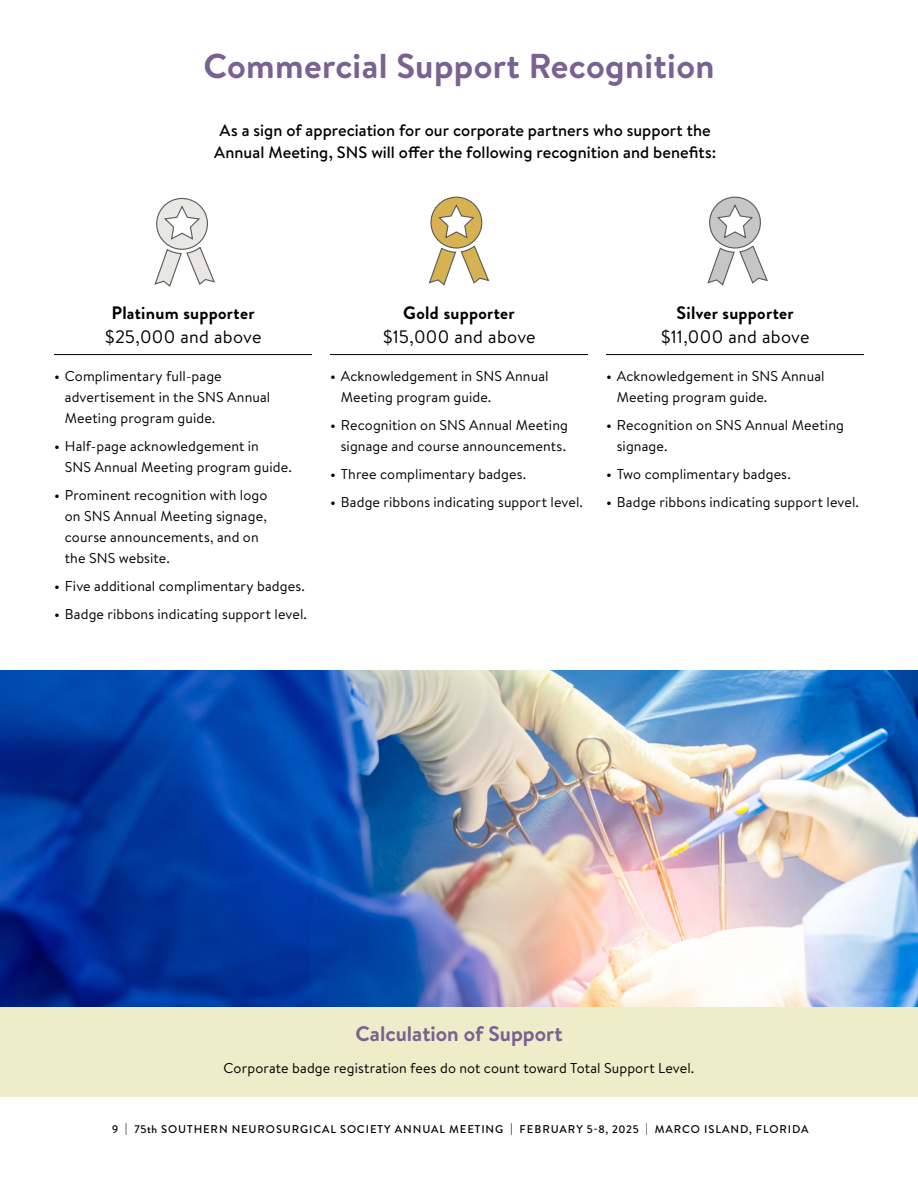
<style>
.page{position:relative;width:918px;height:1188px;background:#fff}
.page>*{position:absolute;margin:0;border:0;box-sizing:border-box;transform-origin:0 0}
.t1{font:700 34.5px "Brandon Text";letter-spacing:.01em;color:#796191}
.t2{font:700 21px "Brandon Text";color:#796191}
.t3{font:700 18px "Brandon Grotesque";letter-spacing:.015em;color:#000}
.t4{font:18px "Brandon Text";letter-spacing:.02em;color:#000}
.t5{font:500 16.5px/22.5px "Brandon Text";color:#000;text-align:center}
.t6{font:14.25px/21px "Brandon Text";letter-spacing:.01em;color:#000}
.t7{font:500 11.25px "Brandon Grotesque";letter-spacing:.08em;color:#000}
.s1{font-family:"Brandon Grotesque";font-size:16.5px}
</style>
<div class="page">
<img style="left:0;top:670px;width:918px;height:337px">
<div style="left:0;top:1007px;width:918px;height:90px;background:#efecc9"></div>
<hr style="left:54px;top:354px;width:258px;height:1px;background:#000">
<hr style="left:330px;top:354px;width:258px;height:1px;background:#000">
<hr style="left:606px;top:354px;width:258px;height:1px;background:#000">
<svg style="left:154px;top:197px;width:61px;height:90px"></svg>
<svg style="left:428px;top:196px;width:62px;height:90px"></svg>
<svg style="left:707px;top:196px;width:61px;height:90px"></svg>
<h1 class="t1" style="left:203px;top:42px;width:513px">Commercial Support Recognition</h1>
<p class="t5" style="left:214px;top:118px;width:503px">As a sign of appreciation for our corporate partners who support the<br>Annual Meeting, SNS will offer the following recognition and benefits:</p>
<p class="t3" style="left:111px;top:301px;width:145px">Platinum supporter</p>
<p class="t4" style="left:104px;top:325px;width:159px">$25,000 and above</p>
<p class="t6" style="left:65px;top:365px;width:207px;text-indent:-11px"><span class="s1">•</span> Complimentary full-page advertisement in the SNS Annual<br>Meeting program guide.</p>
<p class="t6" style="left:65px;top:435px;width:228px;text-indent:-11px"><span class="s1">•</span> Half-page acknowledgement in<br>SNS Annual Meeting program guide.</p>
<p class="t6" style="left:65px;top:484px;width:204px;text-indent:-11px"><span class="s1">•</span> Prominent recognition with logo on SNS Annual Meeting signage, course announcements, and on the SNS website.</p>
<p class="t6" style="left:54px;top:575px;width:253px"><span class="s1">•</span> Five additional complimentary badges.</p>
<p class="t6" style="left:54px;top:603px;width:255px"><span class="s1">•</span> Badge ribbons indicating support level.</p>
<p class="t3" style="left:403px;top:301px;width:113px">Gold supporter</p>
<p class="t4" style="left:382px;top:325px;width:155px">$15,000 and above</p>
<p class="t6" style="left:341px;top:365px;width:209px;text-indent:-11px"><span class="s1">•</span> Acknowledgement in SNS Annual<br>Meeting program guide.</p>
<p class="t6" style="left:330px;top:414px;width:239px;text-align:right"><span class="s1">•</span> Recognition on SNS Annual Meeting signage and course announcements.</p>
<p class="t6" style="left:330px;top:463px;width:198px"><span class="s1">•</span> Three complimentary badges.</p>
<p class="t6" style="left:330px;top:491px;width:255px"><span class="s1">•</span> Badge ribbons indicating support level.</p>
<p class="t3" style="left:676px;top:301px;width:119px">Silver supporter</p>
<p class="t4" style="left:660px;top:325px;width:151px">$11,000 and above</p>
<p class="t6" style="left:617px;top:365px;width:209px;text-indent:-11px"><span class="s1">•</span> Acknowledgement in SNS Annual<br>Meeting program guide.</p>
<p class="t6" style="left:617px;top:414px;width:229px;text-indent:-11px"><span class="s1">•</span> Recognition on SNS Annual Meeting signage.</p>
<p class="t6" style="left:606px;top:463px;width:186px"><span class="s1">•</span> Two complimentary badges.</p>
<p class="t6" style="left:606px;top:491px;width:255px"><span class="s1">•</span> Badge ribbons indicating support level.</p>
<h2 class="t2" style="left:355px;top:1019px;width:209px">Calculation of Support</h2>
<p class="t6" style="left:224px;top:1057px;width:472px">Corporate badge registration fees do not count toward Total Support Level.</p>
<p class="t7" style="left:112px;top:1122px;width:698px">9 | 75th SOUTHERN NEUROSURGICAL SOCIETY ANNUAL MEETING | FEBRUARY 5-8, 2025 | MARCO ISLAND, FLORIDA</p>
</div>
